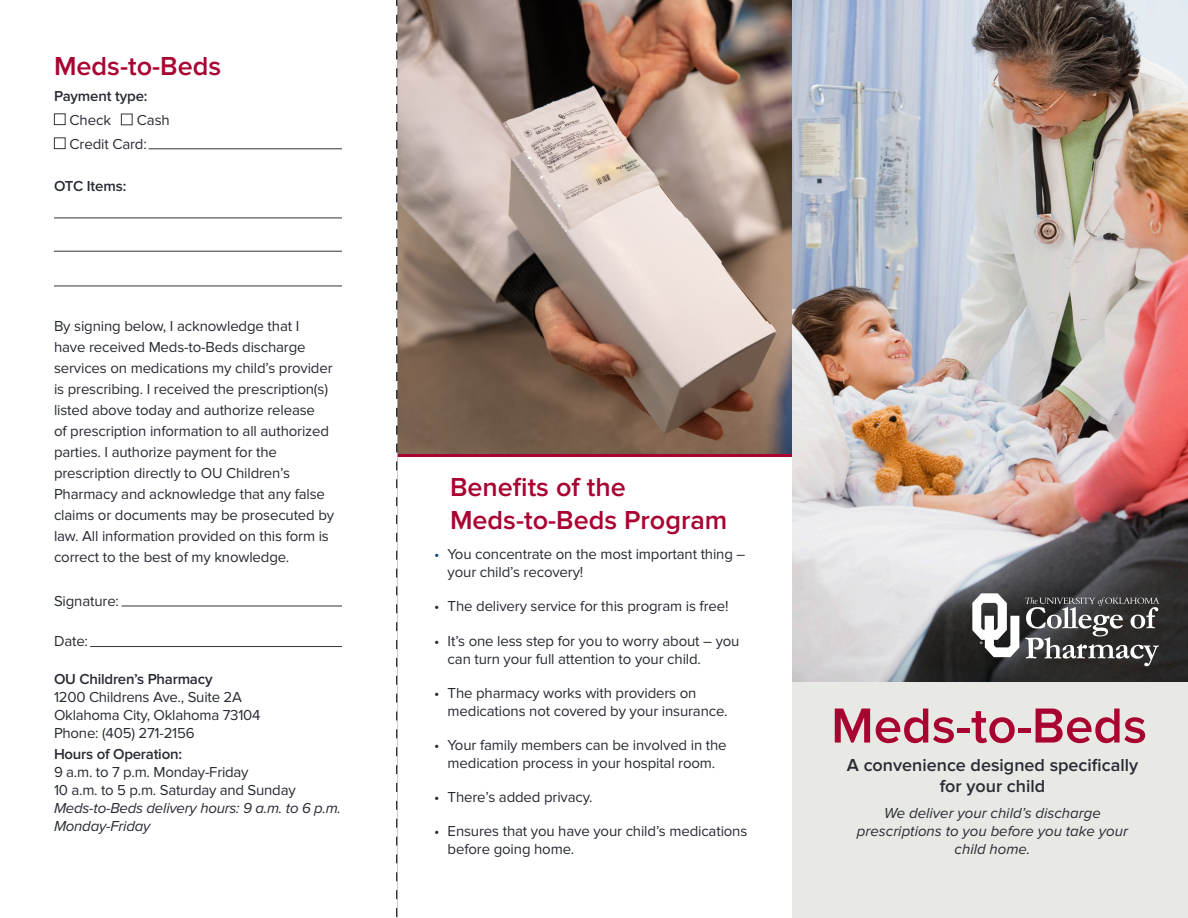
<style>
.page{position:relative;width:1188px;height:918px;background:#fff}
.page>*{position:absolute;margin:0;border:0;box-sizing:border-box;transform-origin:0 0}
.t1{font:600 51px "Proxima Nova";color:#a90332}
.t2{font:600 27px/32.4px "Proxima Nova";color:#a90332}
.t3{font:600 18px/21.6px "Proxima Nova";color:#282b33;text-align:center}
.Left_Outside_Panel_b{font:15px/21px "Proxima Nova";letter-spacing:-.01em;color:#282b33}
.Bullets{font:15px/18px "Proxima Nova";letter-spacing:-.01em;color:#282b33}
.Check_box_tab{font:15px/18px "Proxima Nova";letter-spacing:-.015em;color:#282b33}
.t4{font:italic 15px/18px "Proxima Nova";color:#282b33;text-align:center}
.t5{font:600 15px "Proxima Nova";letter-spacing:-.01em;color:#282b33}
.s1{font-weight:600}
.s2{font-style:italic}
.s3{color:#17468d}
</style>
<div class="page">
<div style="left:792px;top:681px;width:396px;height:237px;background:#e8e9e5"></div>
<img style="left:398px;top:0;width:394px;height:454px">
<img style="left:792px;top:0;width:396px;height:681px">
<hr style="left:396px;top:454px;width:396px;height:2px;background:#a90332">
<svg style="left:396px;top:0;width:2px;height:918px"></svg>
<div style="left:54px;top:113px;width:12px;height:12px;border:1px solid #32353a"></div>
<div style="left:54px;top:137px;width:12px;height:12px;border:1px solid #32353a"></div>
<hr style="left:148px;top:149px;width:194px;height:1px;background:#32353a">
<hr style="left:54px;top:218px;width:288px;height:1px;background:#32353a">
<hr style="left:54px;top:251px;width:288px;height:1px;background:#32353a">
<hr style="left:54px;top:286px;width:288px;height:1px;background:#32353a">
<hr style="left:122px;top:606px;width:220px;height:1px;background:#32353a">
<hr style="left:90px;top:646px;width:252px;height:1px;background:#32353a">
<div style="left:121px;top:114px;width:12px;height:11px;border:1px solid #32353a"></div>
<svg style="left:972px;top:593px;width:47px;height:64px"></svg>
<svg style="left:1025px;top:597px;width:134px;height:69px;background:#5f5e5e"></svg>
<p class="t2" style="left:54px;top:51px;width:169px">Meds-to-Beds</p>
<p class="t5" style="left:54px;top:87px;width:95px">Payment type:</p>
<p class="Check_box_tab" style="left:70px;top:111px;width:43px">Check</p>
<p class="Check_box_tab" style="left:137px;top:111px;width:34px">Cash</p>
<p class="Check_box_tab" style="left:70px;top:135px;width:79px">Credit Card:</p>
<p class="t5" style="left:54px;top:177px;width:74px">OTC Items:</p>
<p class="Left_Outside_Panel_b" style="left:54px;top:316px;width:282px">By signing below, I acknowledge that I have received Meds-to-Beds discharge services on medications my child’s provider is prescribing. I received the prescription(s) listed above today and authorize release<br>of prescription information to all authorized parties. I authorize payment for the prescription directly to OU Children’s Pharmacy and acknowledge that any false claims or documents may be prosecuted by law. All information provided on this form is correct to the best of my knowledge.</p>
<p class="Left_Outside_Panel_b" style="left:54px;top:591px;width:67px">Signature:</p>
<p class="Left_Outside_Panel_b" style="left:54px;top:631px;width:36px">Date:</p>
<p class="Check_box_tab" style="left:54px;top:670px;width:208px"><span class="s1">OU Children’s Pharmacy<br></span>1200 Childrens Ave., Suite 2A<br>Oklahoma City, Oklahoma 73104<br>Phone: (405) 271-2156</p>
<p class="Check_box_tab" style="left:54px;top:746px;width:289px"><span class="s1">Hours of Operation:<br></span>9 a.m. to 7 p.m. Monday-Friday<br>10 a.m. to 5 p.m. Saturday and Sunday<br><span class="s2">Meds-to-Beds delivery hours: 9 a.m. to 6 p.m.<br>Monday-Friday</span></p>
<p class="t2" style="left:450px;top:472px;width:279px">Benefits of the<br>Meds-to-Beds Program</p>
<p class="Bullets" style="left:448px;top:545px;width:299px;text-indent:-14px"><span class="s3">•</span> You concentrate on the most important thing – your child’s recovery!</p>
<p class="Bullets" style="left:434px;top:598px;width:296px">• The delivery service for this program is free!</p>
<p class="Bullets" style="left:448px;top:632px;width:293px;text-indent:-14px">• It’s one less step for you to worry about – you can turn your full attention to your child.</p>
<p class="Bullets" style="left:448px;top:684px;width:282px;text-indent:-14px">• The pharmacy works with providers on medications not covered by your insurance.</p>
<p class="Bullets" style="left:434px;top:736px;width:294px;text-align:center">• Your family members can be involved in the medication process in your hospital room.</p>
<p class="Bullets" style="left:434px;top:788px;width:160px">• There’s added privacy.</p>
<p class="Bullets" style="left:448px;top:823px;width:301px;text-indent:-14px">• Ensures that you have your child’s medications before going home.</p>
<p class="t1" style="left:831px;top:696px;width:317px">Meds-to-Beds</p>
<p class="t3" style="left:847px;top:754px;width:293px">A convenience designed specifically for your child</p>
<p class="t4" style="left:857px;top:804px;width:273px">We deliver your child’s discharge prescriptions to you before you take your child home.</p>
</div>
